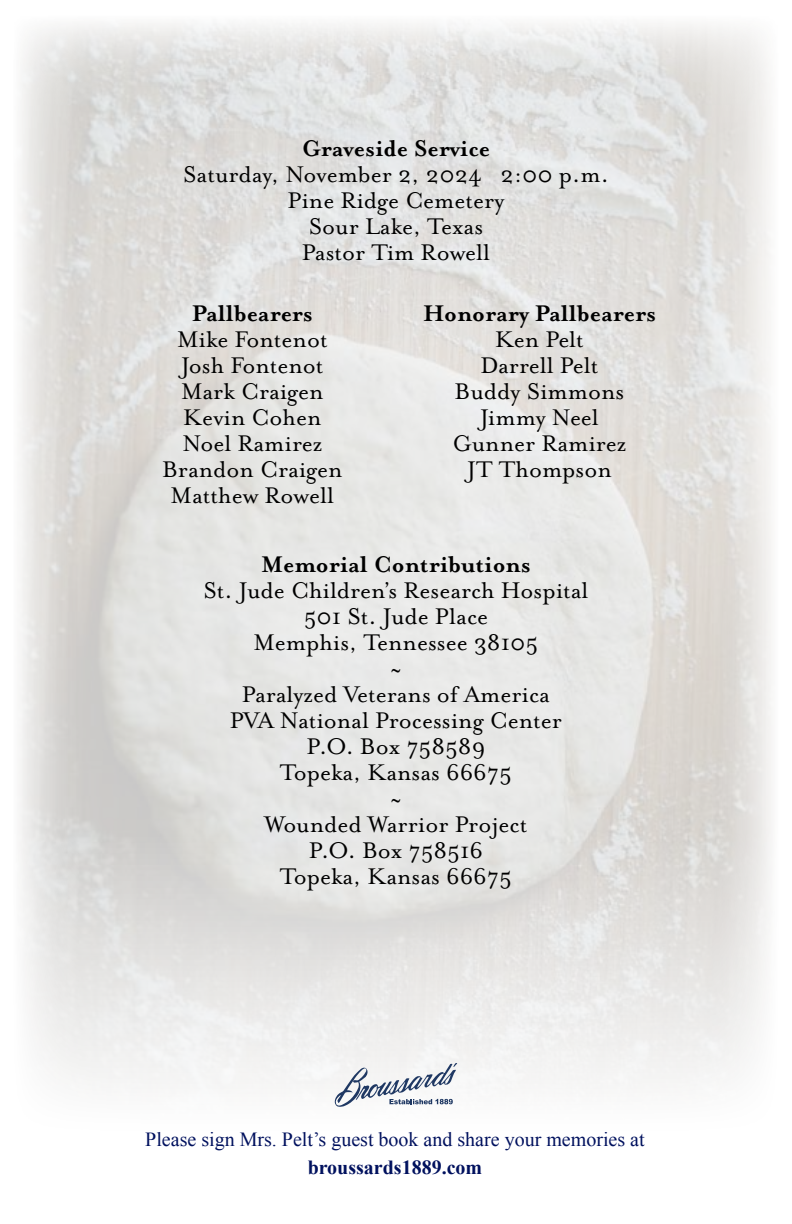
<style>
.page{position:relative;width:792px;height:1224px;background:#fff}
.page>*{position:absolute;margin:0;border:0;box-sizing:border-box;transform-origin:0 0}
.t1{font:26px/26px "Mrs Eaves OT";color:#000;text-align:center}
.t2{font:700 26px "Mrs Eaves OT";color:#000}
.t3{font:20px "Times New Roman";color:#00115e}
.t4{font:700 20px "Times New Roman";color:#00115e}
</style>
<div class="page">
<svg style="left:335px;top:1063px;width:122px;height:45px"></svg>
<p class="t2" style="left:302px;top:134px;width:190px">Graveside Service</p>
<p class="t1" style="left:183px;top:161px;width:427px">Saturday, November 2, 2024 2:00 p.m.<br>Pine Ridge Cemetery<br>Sour Lake, Texas<br>Pastor Tim Rowell</p>
<p class="t2" style="left:192px;top:298px;width:123px">Pallbearers</p>
<p class="t1" style="left:162px;top:326px;width:182px">Mike Fontenot<br>Josh Fontenot<br>Mark Craigen<br>Kevin Cohen<br>Noel Ramirez<br>Brandon Craigen<br>Matthew Rowell</p>
<p class="t2" style="left:423px;top:298px;width:234px">Honorary Pallbearers</p>
<p class="t1" style="left:453px;top:326px;width:175px">Ken Pelt<br>Darrell Pelt<br>Buddy Simmons<br>Jimmy Neel<br>Gunner Ramirez<br>JT Thompson</p>
<p class="t2" style="left:261px;top:550px;width:271px">Memorial Contributions</p>
<p class="t1" style="left:203px;top:577px;width:387px">St. Jude Children’s Research Hospital<br>501 St. Jude Place<br>Memphis, Tennessee 38105<br>~<br>Paralyzed Veterans of America<br>PVA National Processing Center<br>P.O. Box 758589<br>Topeka, Kansas 66675<br>~<br>Wounded Warrior Project<br>P.O. Box 758516<br>Topeka, Kansas 66675</p>
<p class="t3" style="left:145px;top:1126px;width:501px">Please sign Mrs. Pelt’s guest book and share your memories at</p>
<p class="t4" style="left:308px;top:1153px;width:176px">broussards1889.com</p>
</div>
